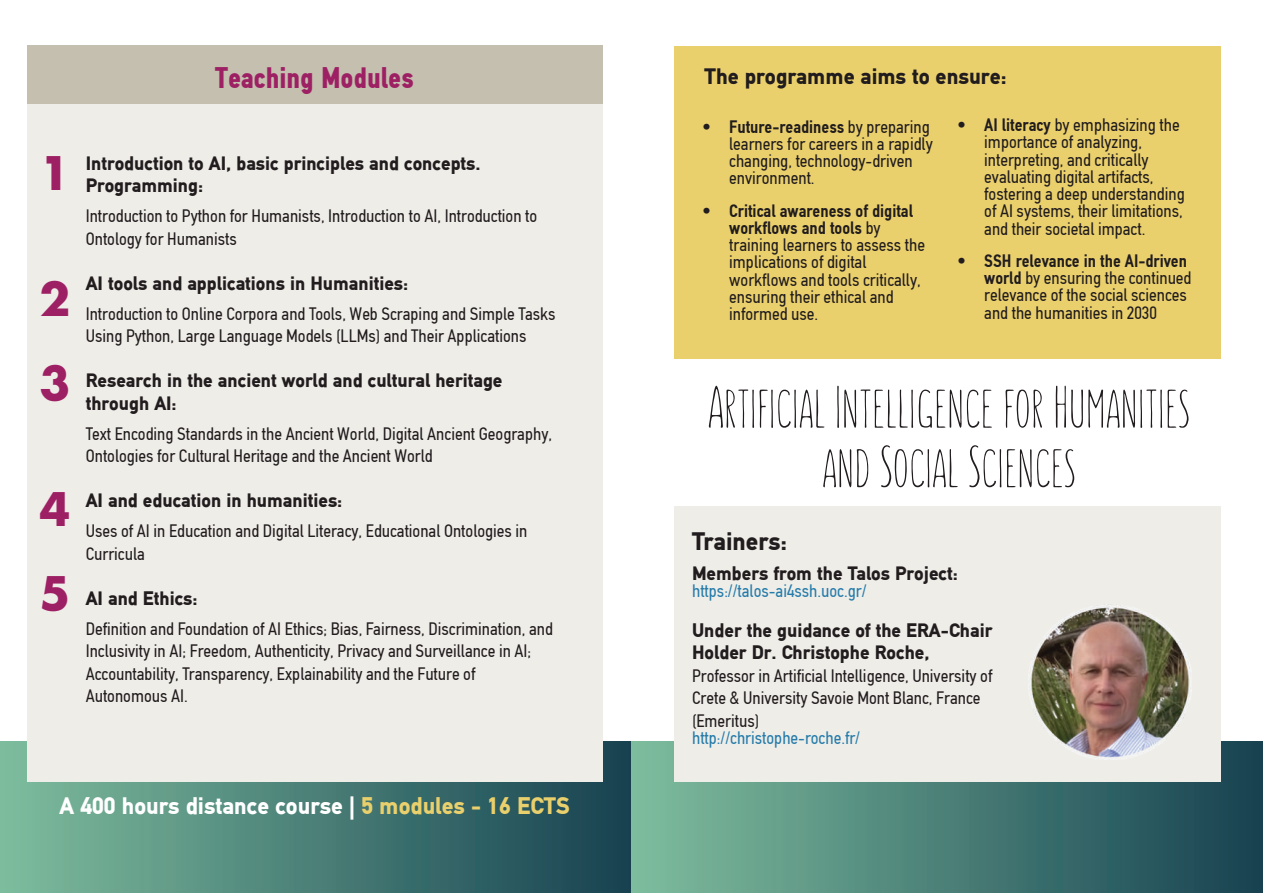
<style>
.page{position:relative;width:1263px;height:893px;background:#fff}
.page>*{position:absolute;margin:0;border:0;box-sizing:border-box;transform-origin:0 0}
.t1{font:60px/59.6px "Aka Acid Sunn";color:#211c1e;text-align:center}
.t2{font:700 45px/84px "PF Futura Neu";color:#9e2064}
.t3{font:900 condensed 29.7px "PF Din Text";color:#9e2064}
.t4{font:900 25.5px "PF Din Text";color:#211c1e}
.t5{font:900 24px "PF Din Text";color:#fff}
.t6{font:900 22.5px "PF Din Text";color:#211c1e}
.t7{font:900 19.5px/22.5px "PF Din Text";color:#211c1e}
.t8{font:18px/17.2px "PF Din Text Condensed";color:#211c1e}
.t9{font:18px "PF Din Text Condensed";color:#257caa}
.s1{color:#ead06c}
.s2{font-weight:700}
</style>
<div class="page">
<div style="left:0;top:741px;width:630px;height:152px;background:linear-gradient(to right,#7ebd9d,#174252)"></div>
<div style="left:632px;top:741px;width:630px;height:152px;background:linear-gradient(to right,#7ebd9d,#174252)"></div>
<div style="left:674px;top:506px;width:546px;height:276px;background:#efede8"></div>
<div style="left:674px;top:46px;width:546px;height:313px;background:#ead06c"></div>
<div style="left:27px;top:104px;width:575px;height:678px;background:#efede8"></div>
<div style="left:27px;top:45px;width:575px;height:59px;background:#c4bfae"></div>
<img style="left:1028px;top:604px;width:163px;height:156px">
<h3 class="t3" style="left:215px;top:60px;width:200px">Τeaching Modules</h3>
<h2 class="t2" style="left:39px;top:130px;width:32px">1</h2>
<h2 class="t2" style="left:39px;top:256px;width:32px">2<br>3</h2>
<h2 class="t2" style="left:39px;top:466px;width:33px">4<br>5</h2>
<p class="t7" style="left:86px;top:151px;width:396px">Introduction to AI, basic principles and concepts.<br>Programming:</p>
<p class="t8" style="left:86px;top:205px;width:453px;line-height:22.5px">Introduction to Python for Humanists, Introduction to AI, Introduction to<br>Ontology for Humanists</p>
<p class="t7" style="left:86px;top:271px;width:324px">AI tools and applications in Humanities:</p>
<p class="t8" style="left:86px;top:302px;width:471px;line-height:22.5px">Introduction to Online Corpora and Tools, Web Scraping and Simple Tasks<br>Using Python, Large Language Models (LLMs) and Their Applications</p>
<p class="t7" style="left:86px;top:369px;width:418px">Research in the ancient world and cultural heritage through AI:</p>
<p class="t8" style="left:86px;top:422px;width:468px;line-height:22.5px">Text Encoding Standards in the Ancient World, Digital Ancient Geography,<br>Ontologies for Cultural Heritage and the Ancient World</p>
<p class="t7" style="left:86px;top:489px;width:258px">AI and education in humanities:</p>
<p class="t8" style="left:86px;top:520px;width:443px;line-height:22.5px">Uses of AI in Education and Digital Literacy, Educational Ontologies in<br>Curricula</p>
<p class="t7" style="left:86px;top:586px;width:113px">AI and Ethics:</p>
<p class="t8" style="left:86px;top:617px;width:469px;line-height:22.5px">Definition and Foundation of AI Ethics; Bias, Fairness, Discrimination, and Inclusivity in AI; Freedom, Authenticity, Privacy and Surveillance in AI; Accountability, Transparency, Explainability and the Future of Autonomous AI.</p>
<h3 class="t5" style="left:60px;top:791px;width:512px">A 400 hours distance course | <span class="s1">5 modules - 16 ECTS</span></h3>
<p class="t6" style="left:705px;top:63px;width:304px">The programme aims to ensure:</p>
<p class="t8" style="left:729px;top:118px;width:205px;text-indent:-27px"><span class="s2">• Future-readiness</span> by preparing learners for careers in a rapidly changing, technology-driven environment.</p>
<p class="t8" style="left:729px;top:202px;width:197px;text-indent:-27px"><span class="s2">• Critical awareness of digital workflows and tools</span> by training learners to assess the implications of digital workflows and tools critically, ensuring their ethical and informed use.</p>
<p class="t8" style="left:984px;top:116px;width:202px;text-indent:-27px"><span class="s2">• AI literacy</span> by emphasizing the importance of analyzing, interpreting, and critically evaluating digital artifacts, fostering a deep understanding of AI systems, their limitations, and their societal impact.</p>
<p class="t8" style="left:984px;top:252px;width:209px;text-indent:-27px"><span class="s2">• SSH relevance in the AI-driven world</span> by ensuring the continued relevance of the social sciences and the humanities in 2030</p>
<h1 class="t1" style="left:708px;top:377px;width:484px">Artificial Intelligence for Humanities and Social Sciences</h1>
<h3 class="t4" style="left:692px;top:526px;width:97px">Trainers:</h3>
<p class="t7" style="left:692px;top:562px;width:267px">Members from the Talos Project:</p>
<p class="t9" style="left:692px;top:581px;width:176px">https://talos-ai4ssh.uoc.gr/</p>
<p class="t7" style="left:692px;top:619px;width:302px">Under the guidance of the ERA-Chair<br>Holder Dr. Christophe Roche,</p>
<p class="t8" style="left:692px;top:665px;width:302px;line-height:22.5px">Professor in Artificial Intelligence, University of<br>Crete &amp; University Savoie Mont Blanc, France (Emeritus)</p>
<p class="t9" style="left:692px;top:728px;width:169px">http://christophe-roche.fr/</p>
</div>
